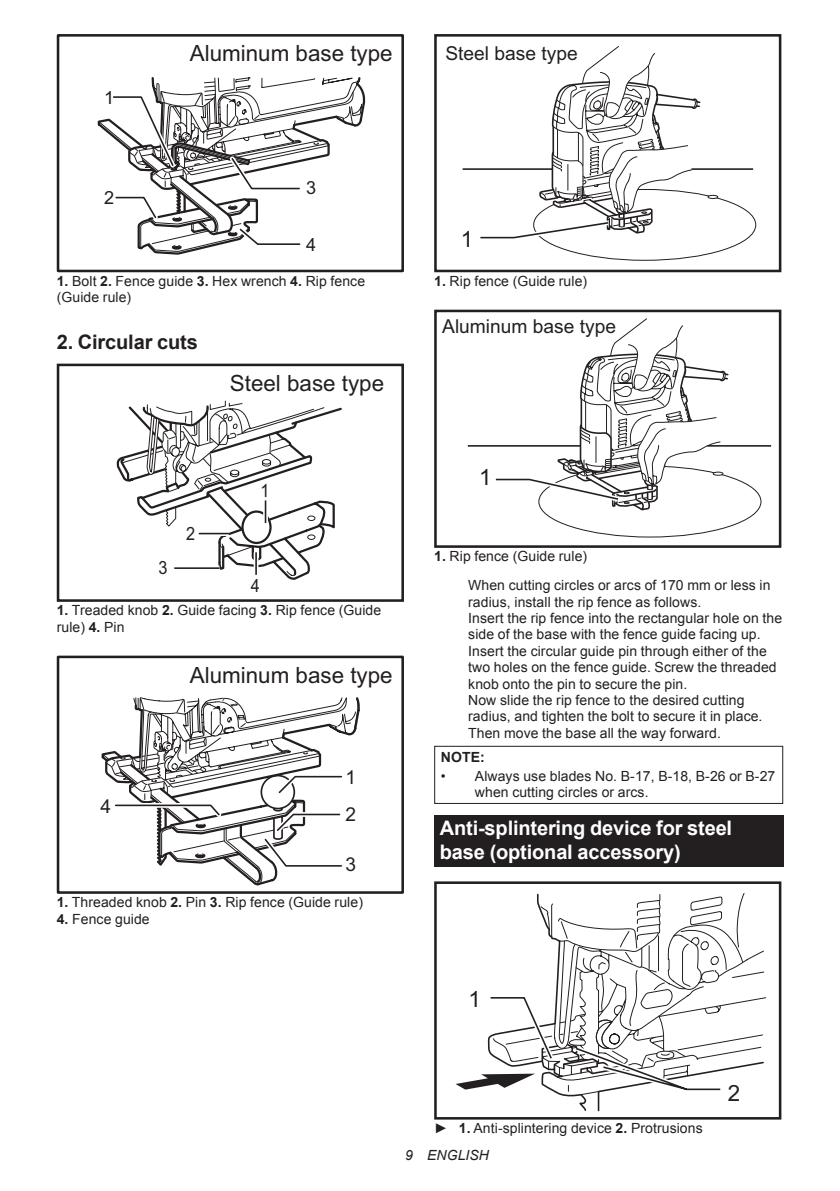
<style>
.page{position:relative;width:840px;height:1191px;background:#fff}
.page>*{position:absolute;margin:0;border:0;box-sizing:border-box;transform-origin:0 0}
.t1{font:22.4px "Arial";color:#231f20}
.t2{font:700 20px/23.4px "Arial";letter-spacing:-.01em;color:#fff}
.t3{font:700 20px "Arial";letter-spacing:-.01em;color:#231f20}
.t4{font:19.2px/36.8px "Arial";color:#231f20}
.t5{font:18.2px "Arial";color:#231f20}
.t6{font:18.2px "Arial";color:#231f20;scale:.89 1}
.t7{font:14px/16.4px "Arial";letter-spacing:.005em;color:#231f20}
.t8{font:italic 14px "Arial";letter-spacing:.005em;color:#231f20}
.t9{font:700 14px "Arial";color:#231f20}
.s1{font-weight:700}
</style>
<div class="page">
<div style="left:57px;top:34px;width:347px;height:238px;border:3px solid #231f20"></div>
<svg style="left:97px;top:77px;width:269px;height:178px"></svg>
<svg style="left:116px;top:400px;width:226px;height:180px"></svg>
<div style="left:263px;top:500px;width:5px;height:23px;background:#b3b2b2"></div>
<div style="left:253px;top:552px;width:5px;height:23px;background:#fff"></div>
<hr style="left:174px;top:566px;width:45px;height:4px;background:#fff">
<svg style="left:199px;top:531px;width:30px;height:5px"></svg>
<hr style="left:264px;top:500px;width:2px;height:23px;background:#231f20">
<hr style="left:255px;top:552px;width:2px;height:23px;background:#231f20">
<hr style="left:174px;top:567px;width:45px;height:2px;background:#231f20">
<hr style="left:199px;top:533px;width:30px;height:1px;background:#231f20">
<div style="left:57px;top:364px;width:347px;height:238px;border:3px solid #231f20"></div>
<div style="left:57px;top:655px;width:347px;height:238px;border:3px solid #231f20"></div>
<svg style="left:99px;top:655px;width:262px;height:231px"></svg>
<div style="left:434px;top:34px;width:347px;height:238px;border:3px solid #231f20"></div>
<hr style="left:462px;top:168px;width:90px;height:2px;background:#231f20">
<svg style="left:475px;top:46px;width:281px;height:215px"></svg>
<div style="left:434px;top:310px;width:347px;height:238px;border:3px solid #231f20"></div>
<hr style="left:706px;top:445px;width:64px;height:2px;background:#231f20">
<hr style="left:467px;top:445px;width:113px;height:2px;background:#231f20">
<svg style="left:491px;top:318px;width:270px;height:220px"></svg>
<div style="left:434px;top:746px;width:348px;height:58px;border:1px solid #231f20"></div>
<div style="left:434px;top:815px;width:348px;height:52px;background:#231f20"></div>
<div style="left:434px;top:881px;width:347px;height:238px;border:3px solid #231f20"></div>
<svg style="left:455px;top:893px;width:311px;height:219px"></svg>
<h3 class="t5" style="left:104px;top:85px;width:12px">1</h3>
<h3 class="t5" style="left:104px;top:186px;width:12px">2</h3>
<h1 class="t1" style="left:190px;top:38px;width:204px">Aluminum base type</h1>
<h3 class="t5" style="left:306px;top:175px;width:12px">3</h3>
<h3 class="t5" style="left:306px;top:233px;width:12px">4</h3>
<p class="t7" style="left:57px;top:273px;width:310px"><span class="s1">1.</span> Bolt <span class="s1">2.</span> Fence guide <span class="s1">3.</span> Hex wrench <span class="s1">4.</span> Rip fence (Guide rule)</p>
<h2 class="t3" style="left:57px;top:329px;width:142px">2. Circular cuts</h2>
<h1 class="t1" style="left:230px;top:368px;width:156px">Steel base type</h1>
<h3 class="t6" style="left:158px;top:556px;width:12px">3</h3>
<h3 class="t6" style="left:186px;top:521px;width:12px">2</h3>
<h3 class="t6" style="left:260px;top:478px;width:12px">1</h3>
<h3 class="t6" style="left:251px;top:574px;width:12px">4</h3>
<p class="t7" style="left:57px;top:602px;width:326px"><span class="s1">1.</span> Treaded knob <span class="s1">2.</span> Guide facing <span class="s1">3.</span> Rip fence (Guide rule) <span class="s1">4.</span> Pin</p>
<h3 class="t4" style="left:100px;top:788px;width:12px">4</h3>
<h1 class="t1" style="left:190px;top:660px;width:204px">Aluminum base type</h1>
<h3 class="t4" style="left:345px;top:759px;width:12px">1<br>2</h3>
<h3 class="t4" style="left:345px;top:845px;width:12px">3</h3>
<p class="t7" style="left:57px;top:894px;width:307px"><span class="s1">1.</span> Threaded knob <span class="s1">2.</span> Pin <span class="s1">3.</span> Rip fence (Guide rule)</p>
<p class="t7" style="left:57px;top:910px;width:94px"><span class="s1">4.</span> Fence guide</p>
<h3 class="t4" style="left:445px;top:35px;width:134px">Steel base type</h3>
<h1 class="t1" style="left:460px;top:224px;width:14px">1</h1>
<p class="t7" style="left:434px;top:273px;width:154px"><span class="s1">1.</span> Rip fence (Guide rule)</p>
<h3 class="t4" style="left:442px;top:308px;width:175px">Aluminum base type</h3>
<h1 class="t1" style="left:479px;top:463px;width:14px">1</h1>
<p class="t7" style="left:468px;top:542px;width:303px;line-height:28.8px;text-indent:-34px"><span class="s1">1.</span> Rip fence (Guide rule)<br>When cutting circles or arcs of 170 mm or less in</p>
<p class="t7" style="left:468px;top:593px;width:315px">radius, install the rip fence as follows.<br>Insert the rip fence into the rectangular hole on the side of the base with the fence guide facing up.<br>Insert the circular guide pin through either of the two holes on the fence guide. Screw the threaded knob onto the pin to secure the pin.<br>Now slide the rip fence to the desired cutting radius, and tighten the bolt to secure it in place.<br>Then move the base all the way forward.</p>
<p class="t9" style="left:440px;top:747px;width:45px">NOTE:</p>
<p class="t7" style="left:474px;top:768px;width:302px;text-indent:-34px">• Always use blades No. B-17, B-18, B-26 or B-27 when cutting circles or arcs.</p>
<h2 class="t2" style="left:439px;top:817px;width:294px">Anti-splintering device for steel base (optional accessory)</h2>
<h1 class="t1" style="left:468px;top:984px;width:14px">1</h1>
<p class="t7" style="left:434px;top:1120px;width:270px">► <span class="s1">1.</span> Anti-splintering device <span class="s1">2.</span> Protrusions</p>
<p class="t8" style="left:405px;top:1146px;width:85px">9 ENGLISH</p>
<h1 class="t1" style="left:727px;top:1078px;width:14px">2</h1>
</div>
